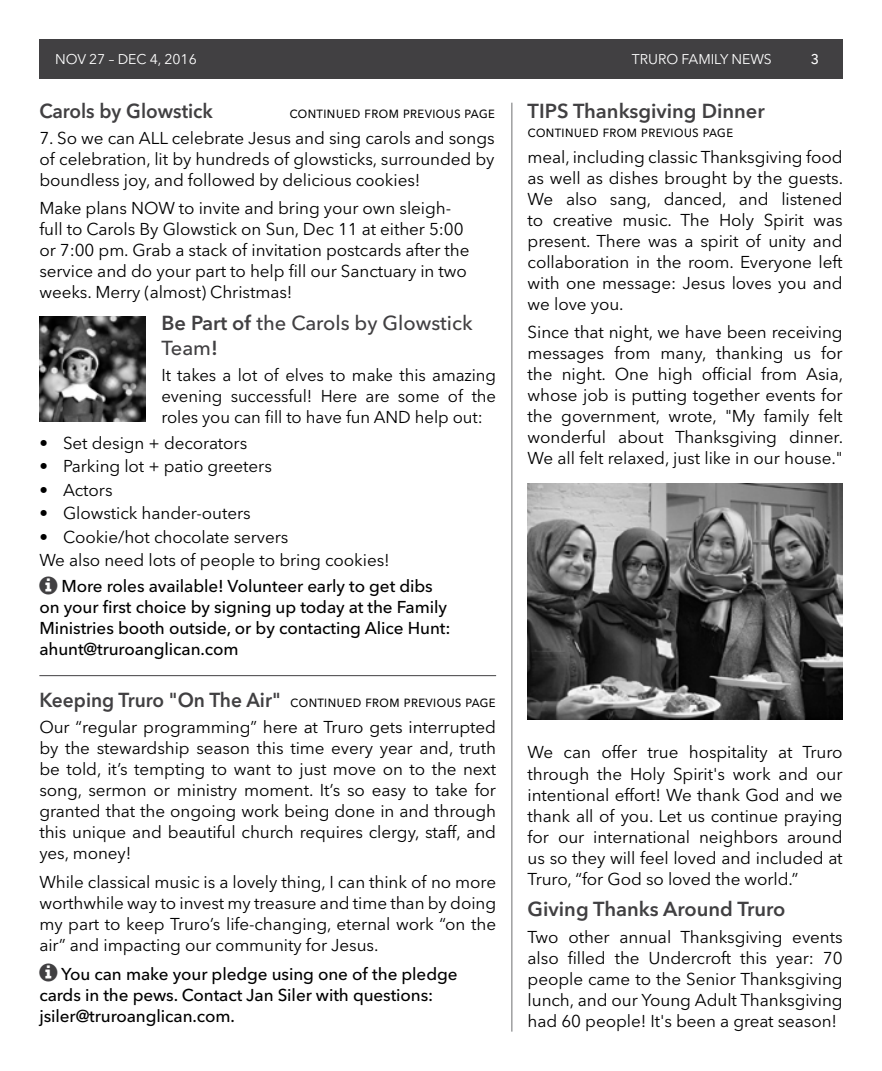
<style>
.page{position:relative;width:882px;height:1071px;background:#fff}
.page>*{position:absolute;margin:0;border:0;box-sizing:border-box;transform-origin:0 0}
.t1{font:600 20.12px "Avenir Next LT Pro";color:#414042}
.t2{font:500 20.12px/24.5px "Avenir Next LT Pro";color:#414042}
.t3{font:600 20.12px "Avenir Next LT Pro";color:#414042;scale:.95 1}
.t4{font:17.15px/21px "Avenir Next LT Pro";letter-spacing:-.005em;color:#000;text-align:justify}
.t5{font:500 17.15px/21px "Avenir Next LT Pro";letter-spacing:-.005em;color:#000}
.t6{font:15.75px "Avenir Next LT Pro";letter-spacing:-.005em;color:#000;scale:.95 1}
.t7{font:14px "Avenir Next LT Pro";letter-spacing:-.005em;color:#fff}
.t8{font:500 14px "Avenir Next LT Pro";color:#fff}
.s1{font-weight:600}
.s2{font-weight:600;font-size:20.12px;color:#414042}
</style>
<div class="page">
<div style="left:39px;top:39px;width:804px;height:40px;background:#414042"></div>
<hr style="left:512px;top:103px;width:1px;height:929px;background:#6d6e71">
<hr style="left:39px;top:675px;width:457px;height:1px;background:#414042">
<img style="left:39px;top:316px;width:107px;height:106px">
<img style="left:528px;top:483px;width:315px;height:236px">
<p class="t7" style="left:55px;top:51px;width:143px">NOV 27 – DEC 4, 2016</p>
<p class="t7" style="left:632px;top:51px;width:141px">TRURO FAMILY NEWS</p>
<p class="t8" style="left:811px;top:51px;width:10px">3</p>
<p class="t3" style="left:39px;top:98px;width:184px">Carols by Glowstick</p>
<p class="t6" style="left:289px;top:103px;width:218px">continued from previous page</p>
<p class="t4" style="left:39px;top:127px;width:457px">7. So we can ALL celebrate Jesus and sing carols and songs of celebration, lit by hundreds of glowsticks, surrounded by boundless joy, and followed by delicious cookies!</p>
<p class="t4" style="left:39px;top:198px;width:432px;text-align:left">Make plans NOW to invite and bring your own sleigh&shy;full to Carols By Glowstick on Sun, Dec 11 at either 5:00 or 7:00 pm. Grab a stack of invitation postcards after the service and do your part to help fill our Sanctuary in two weeks. Merry (almost) Christmas!</p>
<p class="t2" style="left:161px;top:311px;width:313px"><span class="s1">Be Part of</span> the Carols by Glowstick<br>Team<span class="s1">!</span></p>
<p class="t4" style="left:161px;top:364px;width:336px">It takes a lot of elves to make this amazing evening successful! Here are some of the roles you can fill to have fun AND help out:</p>
<p class="t4" style="left:39px;top:432px;width:209px">• Set design + decorators</p>
<p class="t4" style="left:39px;top:456px;width:234px">• Parking lot + patio greeters</p>
<p class="t4" style="left:39px;top:479px;width:75px">• Actors</p>
<p class="t4" style="left:39px;top:503px;width:213px">• Glowstick hander-outers</p>
<p class="t4" style="left:39px;top:525px;width:352px;line-height:23.4px">• Cookie/hot chocolate servers<br>We also need lots of people to bring cookies!</p>
<p class="t5" style="left:39px;top:576px;width:413px;text-indent:22px">More roles available! Volunteer early to get dibs on your first choice by signing up today at the Family Ministries booth outside, or by contacting Alice Hunt: ahunt@truroanglican.com</p>
<p class="t6" style="left:39px;top:692px;width:482px"><span class="s2">Keeping Truro "On The Air"</span> continued from previous page</p>
<p class="t4" style="left:39px;top:717px;width:458px">Our “regular programming” here at Truro gets interrupted by the stewardship season this time every year and, truth be told, it’s tempting to want to just move on to the next song, sermon or ministry moment. It’s so easy to take for granted that the ongoing work being done in and through this unique and beautiful church requires clergy, staff, and yes, money!</p>
<p class="t4" style="left:39px;top:871px;width:458px">While classical music is a lovely thing, I can think of no more worthwhile way to invest my treasure and time than by doing my part to keep Truro’s life-changing, eternal work “on the air” and impacting our community for Jesus.</p>
<p class="t5" style="left:39px;top:963px;width:420px;text-indent:22px">You can make your pledge using one of the pledge cards in the pews. Contact Jan Siler with questions: jsiler@truroanglican.com.</p>
<p class="t1" style="left:528px;top:98px;width:239px">TIPS Thanksgiving Dinner</p>
<p class="t6" style="left:528px;top:122px;width:218px">continued from previous page</p>
<p class="t4" style="left:528px;top:146px;width:317px;text-align:left">meal, including classic Thanksgiving food as well as dishes brought by the guests.<br>We also sang, danced, and listened to creative music. The Holy Spirit was present. There was a spirit of unity and collaboration in the room. Everyone left with one message: Jesus loves you and we love you.</p>
<p class="t4" style="left:528px;top:322px;width:317px;text-align:left">Since that night, we have been receiving messages from many, thanking us for the night. One high official from Asia, whose job is putting together events for the government, wrote, "My family felt wonderful about Thanksgiving dinner.<br>We all felt relaxed, just like in our house."</p>
<p class="t4" style="left:528px;top:742px;width:317px">We can offer true hospitality at Truro through the Holy Spirit's work and our intentional effort! We thank God and we thank all of you. Let us continue praying for our international neighbors around us so they will feel loved and included at Truro, “for God so loved the world.”</p>
<p class="t1" style="left:528px;top:897px;width:259px">Giving Thanks Around Truro</p>
<p class="t4" style="left:528px;top:926px;width:317px">Two other annual Thanksgiving events also filled the Undercroft this year: 70 people came to the Senior Thanksgiving lunch, and our Young Adult Thanksgiving had 60 people! It's been a great season!</p>
</div>
